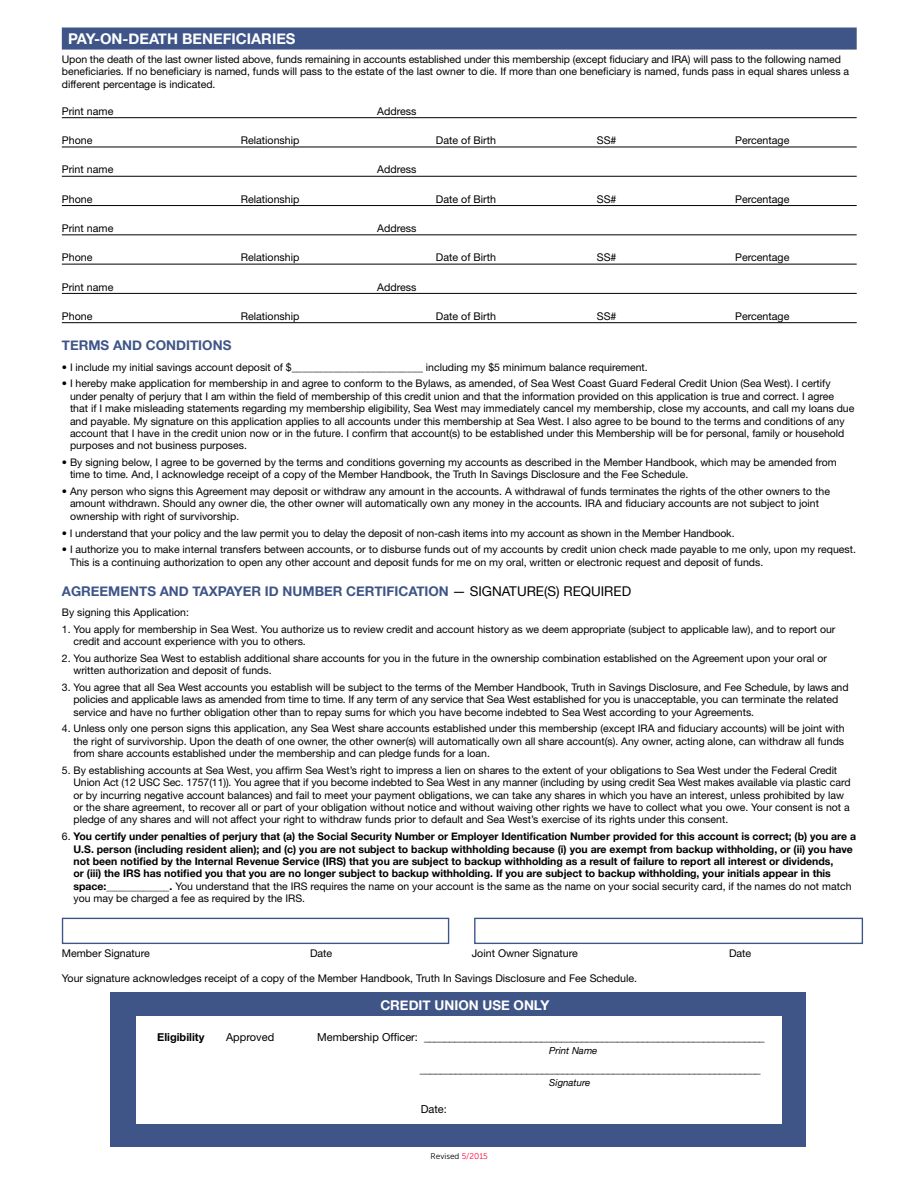
<style>
.page{position:relative;width:918px;height:1188px;background:#fff}
.page>*{position:absolute;margin:0;border:0;box-sizing:border-box;transform-origin:0 0}
.t1{font:700 14.85px "Helvetica Neue";color:#fff}
.t2{font:700 13.35px "Helvetica Neue";color:#3f5588}
.t3{font:700 13.35px "Helvetica Neue";color:#fff}
.t4{font:11.1px "Helvetica Neue";color:#000}
.t5{font:700 11.1px "Helvetica Neue";color:#000}
.t6{font:10.65px "Helvetica Neue";color:#000}
.t7{font:10.5px/12.5px "Helvetica Neue";color:#000}
.t8{font:700 10.5px/12.5px "Helvetica Neue";color:#000}
.t9{font:italic 9.6px "Helvetica Neue";color:#000}
.t10{font:8.25px "Museo Sans 300";color:#000}
.s1{font-weight:400;color:#000}
.s2{font-weight:400}
.s3{color:#ff003e}
</style>
<div class="page">
<div style="left:111px;top:993px;width:695px;height:154px;background:#3f5588"></div>
<div style="left:62px;top:28px;width:795px;height:22px;background:#3f5588"></div>
<hr style="left:62px;top:117px;width:795px;height:1px;background:#000">
<hr style="left:62px;top:147px;width:795px;height:1px;background:#000">
<hr style="left:62px;top:176px;width:795px;height:1px;background:#000">
<hr style="left:62px;top:205px;width:795px;height:1px;background:#000">
<hr style="left:62px;top:234px;width:795px;height:1px;background:#000">
<hr style="left:62px;top:264px;width:795px;height:1px;background:#000">
<hr style="left:62px;top:293px;width:795px;height:1px;background:#000">
<hr style="left:62px;top:322px;width:795px;height:1px;background:#000">
<div style="left:62px;top:918px;width:387px;height:26px;border:1px solid #3f5588"></div>
<div style="left:474px;top:918px;width:389px;height:26px;border:1px solid #3f5588"></div>
<div style="left:136px;top:1016px;width:646px;height:108px;background:#fff"></div>
<h1 class="t1" style="left:68px;top:27px;width:229px">PAY-ON-DEATH BENEFICIARIES</h1>
<p class="t7" style="left:62px;top:53px;width:789px">Upon the death of the last owner listed above, funds remaining in accounts established under this membership (except fiduciary and IRA) will pass to the following named beneficiaries. If no beneficiary is named, funds will pass to the estate of the last owner to die. If more than one beneficiary is named, funds pass in equal shares unless a different percentage is indicated.</p>
<p class="t6" style="left:62px;top:105px;width:53px">Print name</p>
<p class="t6" style="left:377px;top:105px;width:41px">Address</p>
<p class="t6" style="left:62px;top:134px;width:32px">Phone</p>
<p class="t6" style="left:241px;top:134px;width:60px">Relationship</p>
<p class="t6" style="left:436px;top:134px;width:62px">Date of Birth</p>
<p class="t6" style="left:597px;top:134px;width:21px">SS#</p>
<p class="t6" style="left:735px;top:134px;width:56px">Percentage</p>
<p class="t6" style="left:62px;top:163px;width:53px">Print name</p>
<p class="t6" style="left:377px;top:163px;width:41px">Address</p>
<p class="t6" style="left:62px;top:193px;width:32px">Phone</p>
<p class="t6" style="left:241px;top:193px;width:60px">Relationship</p>
<p class="t6" style="left:436px;top:193px;width:62px">Date of Birth</p>
<p class="t6" style="left:597px;top:193px;width:21px">SS#</p>
<p class="t6" style="left:735px;top:193px;width:56px">Percentage</p>
<p class="t6" style="left:62px;top:222px;width:53px">Print name</p>
<p class="t6" style="left:377px;top:222px;width:41px">Address</p>
<p class="t6" style="left:62px;top:251px;width:32px">Phone</p>
<p class="t6" style="left:241px;top:251px;width:60px">Relationship</p>
<p class="t6" style="left:436px;top:251px;width:62px">Date of Birth</p>
<p class="t6" style="left:597px;top:251px;width:21px">SS#</p>
<p class="t6" style="left:735px;top:251px;width:56px">Percentage</p>
<p class="t6" style="left:62px;top:280px;width:53px">Print name</p>
<p class="t6" style="left:377px;top:280px;width:41px">Address</p>
<p class="t6" style="left:62px;top:310px;width:32px">Phone</p>
<p class="t6" style="left:241px;top:310px;width:60px">Relationship</p>
<p class="t6" style="left:436px;top:310px;width:62px">Date of Birth</p>
<p class="t6" style="left:597px;top:310px;width:21px">SS#</p>
<p class="t6" style="left:735px;top:310px;width:56px">Percentage</p>
<p class="t2" style="left:62px;top:335px;width:171px">TERMS AND CONDITIONS</p>
<p class="t7" style="left:62px;top:361px;width:588px">• I include my initial savings account deposit of $_________________________ including my $5 minimum balance requirement.</p>
<p class="t7" style="left:70px;top:377px;width:786px;text-indent:-8px">• I hereby make application for membership in and agree to conform to the Bylaws, as amended, of Sea West Coast Guard Federal Credit Union (Sea West). I certify under penalty of perjury that I am within the field of membership of this credit union and that the information provided on this application is true and correct. I agree that if I make misleading statements regarding my membership eligibility, Sea West may immediately cancel my membership, close my accounts, and call my loans due and payable. My signature on this application applies to all accounts under this membership at Sea West. I also agree to be bound to the terms and conditions of any account that I have in the credit union now or in the future. I confirm that account(s) to be established under this Membership will be for personal, family or household purposes and not business purposes.</p>
<p class="t7" style="left:70px;top:456px;width:768px;text-indent:-8px">• By signing below, I agree to be governed by the terms and conditions governing my accounts as described in the Member Handbook, which may be amended from time to time. And, I acknowledge receipt of a copy of the Member Handbook, the Truth In Savings Disclosure and the Fee Schedule.</p>
<p class="t7" style="left:70px;top:485px;width:762px;text-indent:-8px">• Any person who signs this Agreement may deposit or withdraw any amount in the accounts. A withdrawal of funds terminates the rights of the other owners to the amount withdrawn. Should any owner die, the other owner will automatically own any money in the accounts. IRA and fiduciary accounts are not subject to joint ownership with right of survivorship.</p>
<p class="t7" style="left:62px;top:526px;width:674px">• I understand that your policy and the law permit you to delay the deposit of non-cash items into my account as shown in the Member Handbook.</p>
<p class="t7" style="left:70px;top:543px;width:787px;text-indent:-8px">• I authorize you to make internal transfers between accounts, or to disburse funds out of my accounts by credit union check made payable to me only, upon my request.<br>This is a continuing authorization to open any other account and deposit funds for me on my oral, written or electronic request and deposit of funds.</p>
<p class="t2" style="left:62px;top:581px;width:571px">AGREEMENTS AND TAXPAYER ID NUMBER CERTIFICATION <span class="s1">— SIGNATURE(S) REQUIRED</span></p>
<p class="t7" style="left:62px;top:606px;width:129px">By signing this Application:</p>
<p class="t7" style="left:74px;top:623px;width:763px;text-indent:-12px">1. You apply for membership in Sea West. You authorize us to review credit and account history as we deem appropriate (subject to applicable law), and to report our credit and account experience with you to others.</p>
<p class="t7" style="left:74px;top:652px;width:755px;text-indent:-12px">2. You authorize Sea West to establish additional share accounts for you in the future in the ownership combination established on the Agreement upon your oral or written authorization and deposit of funds.</p>
<p class="t7" style="left:74px;top:681px;width:777px;text-indent:-12px">3. You agree that all Sea West accounts you establish will be subject to the terms of the Member Handbook, Truth in Savings Disclosure, and Fee Schedule, by laws and policies and applicable laws as amended from time to time. If any term of any service that Sea West established for you is unacceptable, you can terminate the related service and have no further obligation other than to repay sums for which you have become indebted to Sea West according to your Agreements.</p>
<p class="t7" style="left:74px;top:722px;width:773px;text-align:justify;text-indent:-12px">4. Unless only one person signs this application, any Sea West share accounts established under this membership (except IRA and fiduciary accounts) will be joint with the right of survivorship. Upon the death of one owner, the other owner(s) will automatically own all share account(s). Any owner, acting alone, can withdraw all funds from share accounts established under the membership and can pledge funds for a loan.</p>
<p class="t7" style="left:74px;top:764px;width:779px;text-indent:-12px">5. By establishing accounts at Sea West, you affirm Sea West’s right to impress a lien on shares to the extent of your obligations to Sea West under the Federal Credit Union Act (12 USC Sec. 1757(11)). You agree that if you become indebted to Sea West in any manner (including by using credit Sea West makes available via plastic card or by incurring negative account balances) and fail to meet your payment obligations, we can take any shares in which you have an interest, unless prohibited by law or the share agreement, to recover all or part of your obligation without notice and without waiving other rights we have to collect what you owe. Your consent is not a pledge of any shares and will not affect your right to withdraw funds prior to default and Sea West’s exercise of its rights under this consent.</p>
<p class="t8" style="left:74px;top:830px;width:784px;text-indent:-12px"><span class="s2">6.</span> You certify under penalties of perjury that (a) the Social Security Number or Employer Identification Number provided for this account is correct; (b) you are a U.S. person (including resident alien); and (c) you are not subject to backup withholding because (i) you are exempt from backup withholding, or (ii) you have not been notified by the Internal Revenue Service (IRS) that you are subject to backup withholding as a result of failure to report all interest or dividends,<br>or (iii) the IRS has notified you that you are no longer subject to backup withholding. If you are subject to backup withholding, your initials appear in this space:____________. <span class="s2">You understand that the IRS requires the name on your account is the same as the name on your social security card, if the names do not match you may be charged a fee as required by the IRS.</span></p>
<p class="t6" style="left:62px;top:947px;width:90px">Member Signature</p>
<p class="t6" style="left:310px;top:947px;width:24px">Date</p>
<p class="t6" style="left:472px;top:947px;width:108px">Joint Owner Signature</p>
<p class="t6" style="left:729px;top:947px;width:24px">Date</p>
<p class="t6" style="left:62px;top:972px;width:577px">Your signature acknowledges receipt of a copy of the Member Handbook, Truth In Savings Disclosure and Fee Schedule.</p>
<p class="t3" style="left:380px;top:995px;width:171px">CREDIT UNION USE ONLY</p>
<p class="t5" style="left:157px;top:1029px;width:49px">Eligibility</p>
<p class="t4" style="left:226px;top:1031px;width:50px">Approved</p>
<p class="t4" style="left:317px;top:1031px;width:449px">Membership Officer: ___________________________________________________________________</p>
<p class="t9" style="left:549px;top:1043px;width:50px">Print Name</p>
<p class="t4" style="left:420px;top:1063px;width:342px">___________________________________________________________________</p>
<p class="t9" style="left:549px;top:1075px;width:42px">Signature</p>
<p class="t4" style="left:421px;top:1103px;width:28px">Date:</p>
<p class="t10" style="left:431px;top:1152px;width:59px">Revised <span class="s3">5/2015</span></p>
</div>
